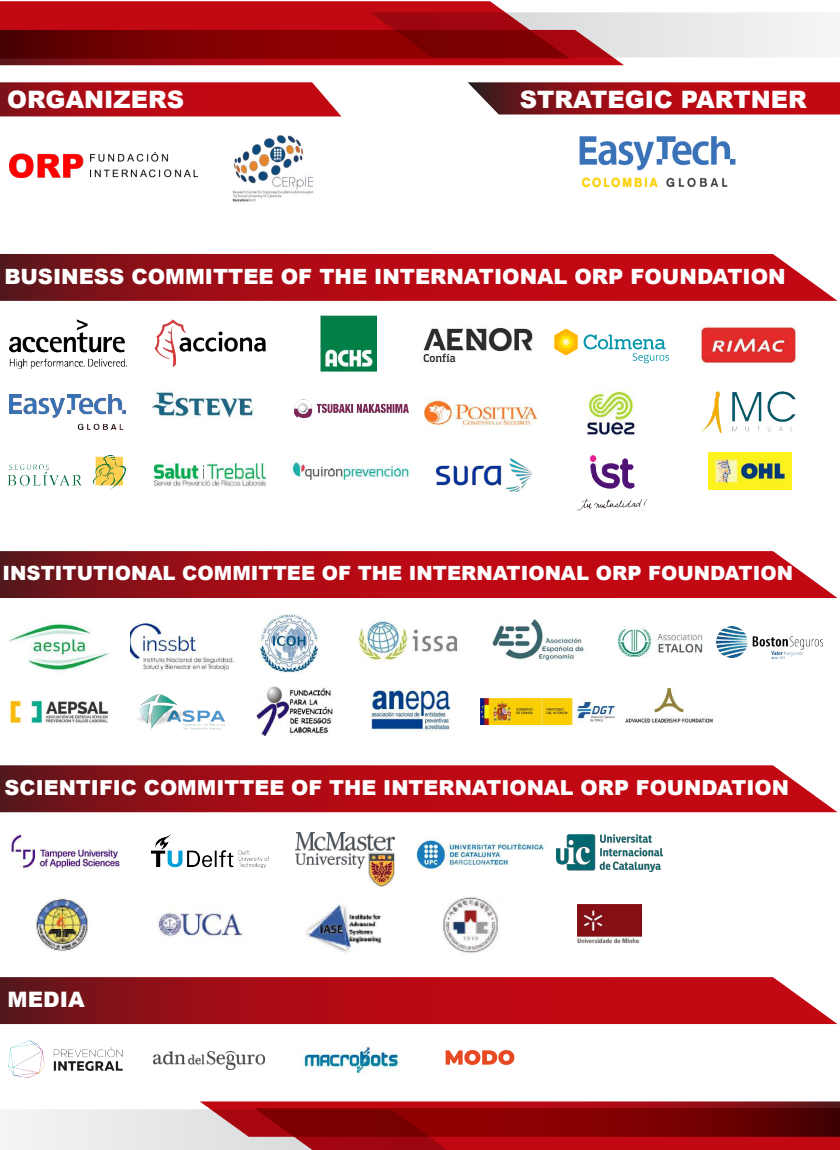
<style>
.page{position:relative;width:840px;height:1150px;background:#fff}
.page>*{position:absolute;margin:0;border:0;box-sizing:border-box;transform-origin:0 0}
.t1{font:900 24px "Arial";color:#fff}
.t2{font:900 21.3px "Arial";color:#fff}
.t3{font:900 21px "Arial";color:#fff}
.t4{font:900 20.7px "Arial";color:#fff}
.t5{font:900 19.6px "Arial";color:#fff}
</style>
<div class="page">
<img style="left:151px;top:391px;width:102px;height:27px">
<img style="left:289px;top:457px;width:121px;height:24px">
<img style="left:586px;top:388px;width:49px;height:47px">
<img style="left:424px;top:396px;width:113px;height:31px">
<img style="left:295px;top:400px;width:113px;height:17px">
<img style="left:695px;top:326px;width:101px;height:38px">
<img style="left:154px;top:319px;width:112px;height:48px">
<svg style="left:0;top:82px;width:341px;height:34px;background:#b61620"></svg>
<svg style="left:467px;top:82px;width:372px;height:32px;background:#a51922"></svg>
<svg style="left:0;top:1px;width:832px;height:64px"></svg>
<svg style="left:0;top:1101px;width:839px;height:49px;background:#ad494d"></svg>
<svg style="left:0;top:254px;width:837px;height:47px;background:#ac141d"></svg>
<svg style="left:0;top:551px;width:837px;height:47px;background:#ac141d"></svg>
<svg style="left:0;top:765px;width:837px;height:47px;background:#ac151e"></svg>
<svg style="left:0;top:977px;width:837px;height:47px;background:#ac141d"></svg>
<img style="left:9px;top:152px;width:189px;height:26px">
<img style="left:232px;top:135px;width:82px;height:67px">
<img style="left:10px;top:319px;width:115px;height:49px">
<img style="left:320px;top:316px;width:56px;height:56px">
<img style="left:423px;top:327px;width:110px;height:36px">
<img style="left:10px;top:395px;width:116px;height:35px">
<img style="left:154px;top:463px;width:111px;height:23px">
<img style="left:7px;top:456px;width:118px;height:34px">
<img style="left:701px;top:391px;width:94px;height:42px">
<img style="left:11px;top:834px;width:109px;height:35px">
<img style="left:151px;top:835px;width:117px;height:32px">
<svg style="left:583px;top:334px;width:85px;height:29px"></svg>
<svg style="left:554px;top:329px;width:23px;height:26px"></svg>
<img style="left:8px;top:1040px;width:115px;height:38px">
<img style="left:295px;top:832px;width:99px;height:55px">
<img style="left:416px;top:838px;width:130px;height:34px">
<img style="left:556px;top:835px;width:106px;height:36px">
<img style="left:577px;top:904px;width:64px;height:39px">
<img style="left:154px;top:1051px;width:110px;height:19px">
<img style="left:579px;top:136px;width:157px;height:52px">
<img style="left:436px;top:458px;width:96px;height:33px">
<img style="left:577px;top:455px;width:69px;height:56px">
<img style="left:443px;top:897px;width:55px;height:57px">
<img style="left:158px;top:907px;width:87px;height:33px">
<img style="left:306px;top:904px;width:76px;height:49px">
<img style="left:35px;top:897px;width:53px;height:56px">
<img style="left:303px;top:1046px;width:97px;height:28px">
<img style="left:445px;top:1050px;width:70px;height:15px">
<img style="left:708px;top:453px;width:83px;height:36px">
<img style="left:358px;top:620px;width:100px;height:42px">
<img style="left:257px;top:614px;width:62px;height:59px">
<img style="left:130px;top:620px;width:104px;height:51px">
<img style="left:8px;top:623px;width:102px;height:50px">
<img style="left:617px;top:626px;width:86px;height:31px">
<img style="left:256px;top:686px;width:76px;height:51px">
<img style="left:480px;top:698px;width:135px;height:27px">
<img style="left:492px;top:619px;width:93px;height:42px">
<img style="left:9px;top:700px;width:99px;height:24px">
<img style="left:137px;top:694px;width:87px;height:35px">
<img style="left:370px;top:688px;width:84px;height:44px">
<img style="left:625px;top:687px;width:88px;height:36px">
<img style="left:716px;top:626px;width:105px;height:33px">
<p class="t1" style="left:7px;top:82px;width:178px">ORGANIZERS</p>
<p class="t1" style="left:519px;top:82px;width:288px">STRATEGIC PARTNER</p>
<p class="t3" style="left:5px;top:261px;width:782px">BUSINESS COMMITTEE OF THE INTERNATIONAL ORP FOUNDATION</p>
<p class="t5" style="left:3px;top:559px;width:791px">INSTITUTIONAL COMMITTEE OF THE INTERNATIONAL ORP FOUNDATION</p>
<p class="t4" style="left:5px;top:773px;width:785px">SCIENTIFIC COMMITTEE OF THE INTERNATIONAL ORP FOUNDATION</p>
<p class="t2" style="left:8px;top:984px;width:78px">MEDIA</p>
</div>
